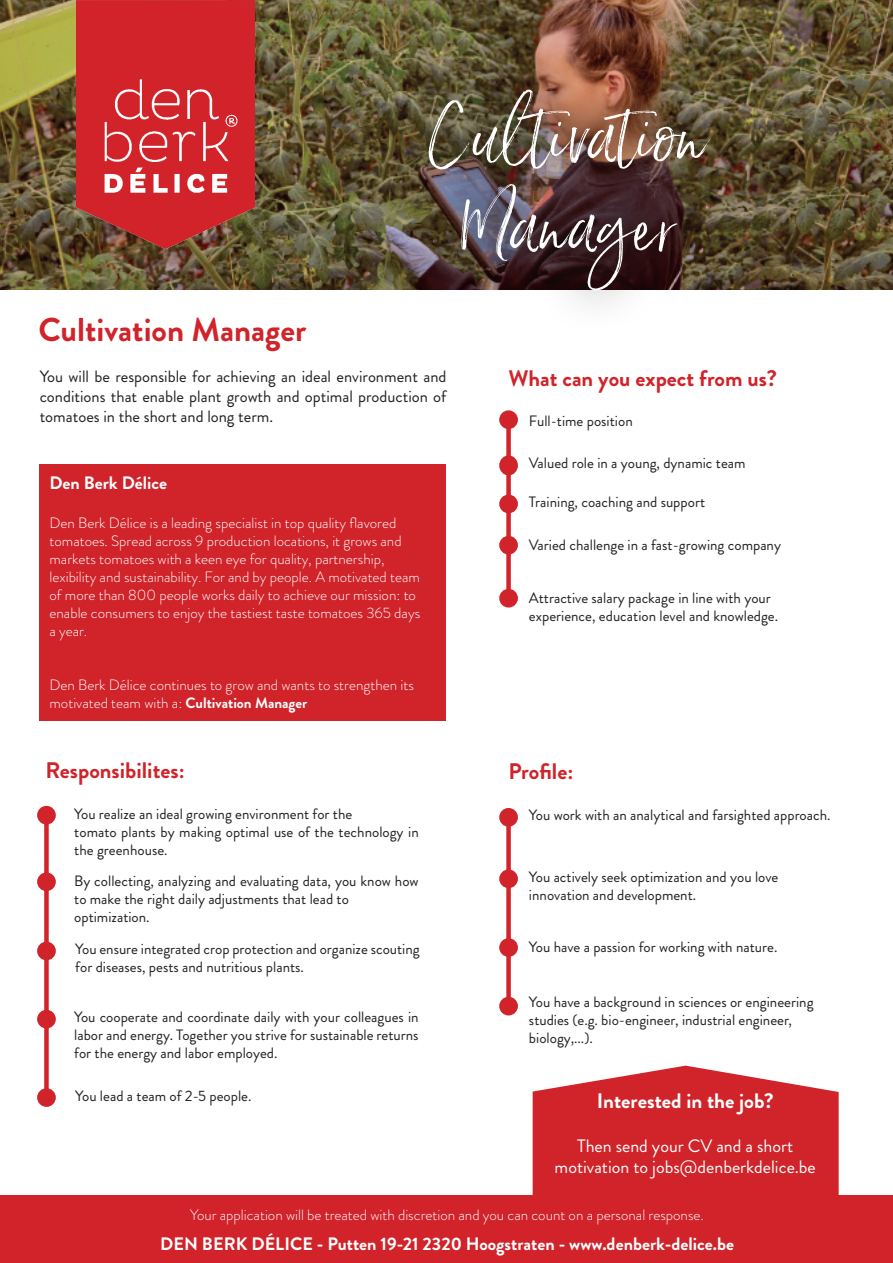
<style>
.page{position:relative;width:893px;height:1263px;background:#fff}
.page>*{position:absolute;margin:0;border:0;box-sizing:border-box;transform-origin:0 0}
.t1{font:75px/90px "Saturday Script";color:#fff;text-align:center}
.t2{font:700 33px "Brandon Grotesque";color:#d1232a}
.t3{font:700 22.5px "Brandon Grotesque";color:#d1232a}
.t4{font:700 21px "Brandon Grotesque";color:#fff}
.t5{font:700 18px "Brandon Grotesque";color:#fff}
.t6{font:18px/21.6px "Brandon Grotesque";color:#fff;text-align:center}
.t7{font:16.5px/19.8px "Brandon Grotesque";color:#231f20;text-align:justify}
.t8{font:15px/18px "Brandon Grotesque";color:#231f20}
.t9{font:300 15px/18px "Brandon Grotesque";color:#fff}
.s1{font-weight:700}
</style>
<div class="page">
<div style="left:44px;top:810px;width:5px;height:291px;background:#d1232a"></div>
<div style="left:37px;top:872px;width:19px;height:19px;background:#d1232a;border-radius:50%"></div>
<div style="left:37px;top:942px;width:19px;height:18px;background:#d1232a;border-radius:50%"></div>
<div style="left:37px;top:1010px;width:19px;height:18px;background:#d1232a;border-radius:50%"></div>
<div style="left:37px;top:1088px;width:19px;height:19px;background:#d1232a;border-radius:50%"></div>
<div style="left:37px;top:806px;width:19px;height:18px;background:#d1232a;border-radius:50%"></div>
<svg style="left:533px;top:1066px;width:306px;height:130px;background:#d5383e"></svg>
<div style="left:0;top:1196px;width:893px;height:67px;background:#d2222a"></div>
<img style="left:0;top:0;width:893px;height:290px">
<img style="left:77px;top:0;width:177px;height:248px">
<div style="left:380px;top:44px;width:368px;height:289px;background:#231f20;opacity:.65"></div>
<div style="left:39px;top:464px;width:406px;height:256px;background:#d1232a"></div>
<div style="left:506px;top:412px;width:5px;height:191px;background:#d1232a"></div>
<div style="left:499px;top:410px;width:19px;height:19px;background:#d1232a;border-radius:50%"></div>
<div style="left:499px;top:455px;width:19px;height:20px;background:#d1232a;border-radius:50%"></div>
<div style="left:499px;top:495px;width:19px;height:18px;background:#d1232a;border-radius:50%"></div>
<div style="left:499px;top:589px;width:19px;height:18px;background:#d1232a;border-radius:50%"></div>
<div style="left:499px;top:536px;width:19px;height:18px;background:#d1232a;border-radius:50%"></div>
<div style="left:506px;top:809px;width:5px;height:197px;background:#d1232a"></div>
<div style="left:499px;top:808px;width:19px;height:19px;background:#d1232a;border-radius:50%"></div>
<div style="left:499px;top:869px;width:19px;height:19px;background:#d1232a;border-radius:50%"></div>
<div style="left:499px;top:938px;width:19px;height:19px;background:#d1232a;border-radius:50%"></div>
<div style="left:499px;top:997px;width:19px;height:18px;background:#d1232a;border-radius:50%"></div>
<h2 class="t2" style="left:39px;top:306px;width:269px">Cultivation Manager</h2>
<h1 class="t1" style="left:428px;top:88px;width:280px">Cultivation<br>Manager</h1>
<p class="t7" style="left:40px;top:367px;width:408px">You will be responsible for achieving an ideal environment and conditions that enable plant growth and optimal production of tomatoes in the short and long term.</p>
<p class="t5" style="left:50px;top:470px;width:119px">Den Berk Délice</p>
<p class="t9" style="left:50px;top:514px;width:372px">Den Berk Délice is a leading specialist in top quality flavored tomatoes. Spread across 9 production locations, it grows and markets tomatoes with a keen eye for quality, partnership, lexibility and sustainability. For and by people. A motivated team of more than 800 people works daily to achieve our mission: to enable consumers to enjoy the tastiest taste tomatoes 365 days a year.</p>
<p class="t9" style="left:50px;top:676px;width:366px">Den Berk Délice continues to grow and wants to strengthen its motivated team with a: <span class="s1">Cultivation Manager</span></p>
<h3 class="t3" style="left:46px;top:755px;width:141px">Responsibilites:</h3>
<p class="t8" style="left:74px;top:805px;width:346px">You realize an ideal growing environment for the<br>tomato plants by making optimal use of the technology in the greenhouse.</p>
<p class="t8" style="left:74px;top:872px;width:346px">By collecting, analyzing and evaluating data, you know how to make the right daily adjustments that lead to optimization.</p>
<p class="t8" style="left:75px;top:940px;width:346px">You ensure integrated crop protection and organize scouting for diseases, pests and nutritious plants.</p>
<p class="t8" style="left:74px;top:1008px;width:346px;text-align:justify">You cooperate and coordinate daily with your colleagues in labor and energy. Together you strive for sustainable returns for the energy and labor employed.</p>
<h3 class="t3" style="left:509px;top:363px;width:270px">What can you expect from us?</h3>
<p class="t8" style="left:529px;top:412px;width:105px">Full-time position</p>
<p class="t8" style="left:529px;top:454px;width:218px">Valued role in a young, dynamic team</p>
<p class="t8" style="left:529px;top:493px;width:178px">Training, coaching and support</p>
<p class="t8" style="left:529px;top:536px;width:254px">Varied challenge in a fast-growing company</p>
<p class="t8" style="left:529px;top:589px;width:251px">Attractive salary package in line with your experience, education level and knowledge.</p>
<h3 class="t3" style="left:509px;top:756px;width:66px">Profile:</h3>
<p class="t8" style="left:529px;top:806px;width:303px">You work with an analytical and farsighted approach.</p>
<p class="t8" style="left:529px;top:868px;width:251px">You actively seek optimization and you love innovation and development.</p>
<p class="t8" style="left:529px;top:937px;width:250px">You have a passion for working with nature.</p>
<p class="t8" style="left:529px;top:993px;width:286px">You have a background in sciences or engineering studies (e.g. bio-engineer, industrial engineer, biology,...).</p>
<p class="t8" style="left:75px;top:1087px;width:178px">You lead a team of 2-5 people.</p>
<h3 class="t4" style="left:597px;top:1086px;width:178px">Interested in the job?</h3>
<p class="t6" style="left:555px;top:1135px;width:263px">Then send your CV and a short motivation to jobs@denberkdelice.be</p>
<p class="t9" style="left:190px;top:1206px;width:515px">Your application will be treated with discretion and you can count on a personal response.</p>
<p class="t5" style="left:160px;top:1231px;width:575px">DEN BERK DÉLICE - Putten 19-21 2320 Hoogstraten - www.denberk-delice.be</p>
</div>
